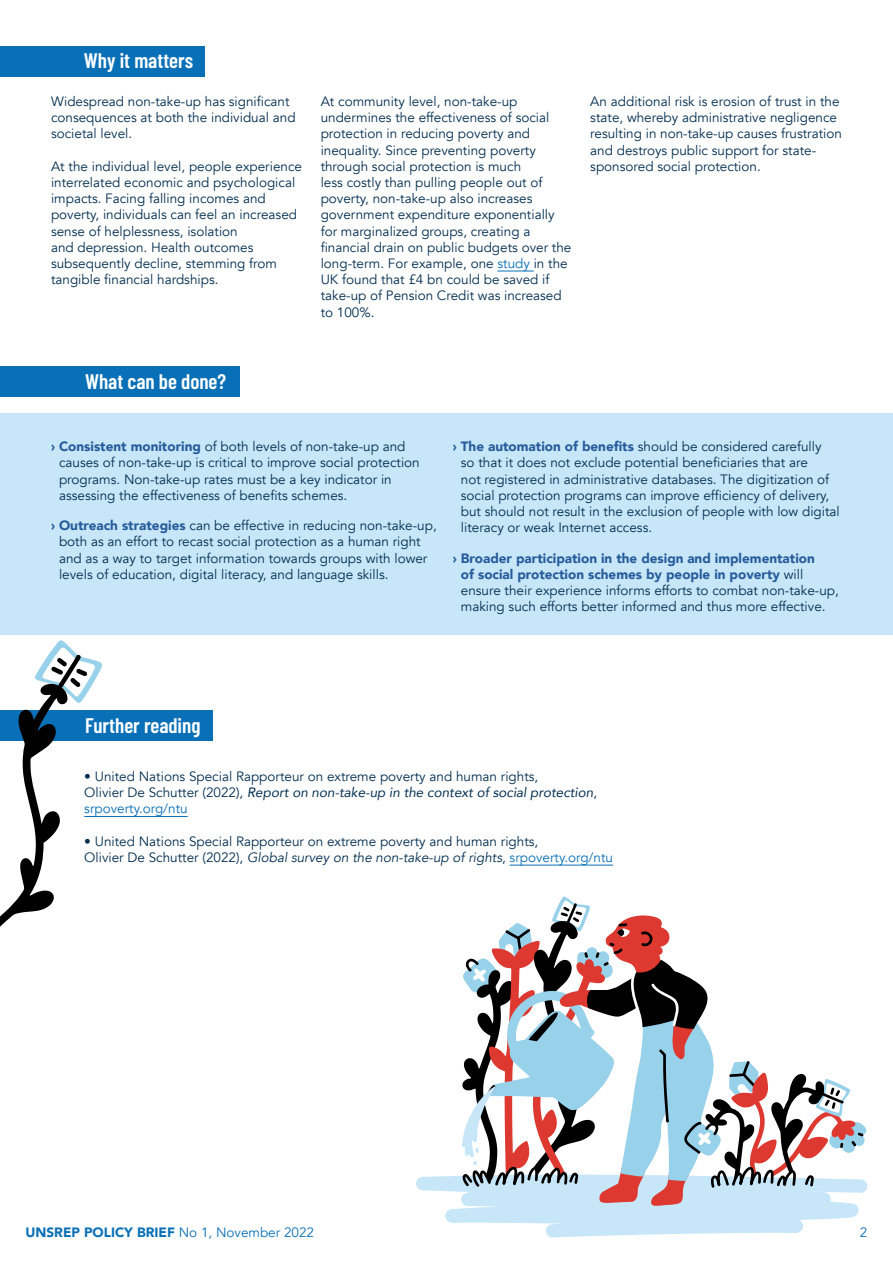
<style>
.page{position:relative;width:893px;height:1263px;background:#fff}
.page>*{position:absolute;margin:0;border:0;box-sizing:border-box;transform-origin:0 0}
.t1{font:600 21px "Barlow Condensed";color:#fff}
.t2{font:13.5px/16.2px "Avenir";color:#032e4f}
.t3{font:900 13.5px "Avenir";color:#0970b7}
.t4{font:13.5px "Avenir";color:#0970b7}
.s1{color:#0970b7}
.s2{font-weight:900;color:#275b9b}
.s3{font-style:italic}
.s4{font-weight:400}
</style>
<div class="page">
<div style="left:0;top:367px;width:239px;height:30px;background:#0970b7"></div>
<div style="left:0;top:710px;width:212px;height:30px;background:#0970b7"></div>
<div style="left:0;top:414px;width:893px;height:221px;background:#c7e7f8"></div>
<hr style="left:84px;top:816px;width:104px;height:1px;background:#0970b7">
<hr style="left:510px;top:865px;width:103px;height:1px;background:#0970b7">
<hr style="left:497px;top:271px;width:37px;height:1px;background:#0970b7">
<div style="left:0;top:47px;width:205px;height:30px;background:#0970b7"></div>
<svg style="left:416px;top:896px;width:452px;height:341px"></svg>
<svg style="left:0;top:640px;width:103px;height:287px"></svg>
<h1 class="t1" style="left:84px;top:45px;width:111px">Why it matters</h1>
<p class="t2" style="left:51px;top:93px;width:246px">Widespread non-take-up has significant consequences at both the individual and societal level.</p>
<p class="t2" style="left:51px;top:158px;width:253px">At the individual level, people experience interrelated economic and psychological impacts. Facing falling incomes and poverty, individuals can feel an increased sense of helplessness, isolation<br>and depression. Health outcomes subsequently decline, stemming from tangible financial hardships.</p>
<p class="t2" style="left:321px;top:93px;width:252px">At community level, non-take-up undermines the effectiveness of social protection in reducing poverty and inequality. Since preventing poverty through social protection is much<br>less costly than pulling people out of poverty, non-take-up also increases government expenditure exponentially for marginalized groups, creating a financial drain on public budgets over the long-term. For example, one <span class="s1">study</span> in the UK found that £4 bn could be saved if take-up of Pension Credit was increased to 100%.</p>
<p class="t2" style="left:590px;top:93px;width:253px">An additional risk is erosion of trust in the state, whereby administrative negligence resulting in non-take-up causes frustration and destroys public support for state&shy;sponsored social protection.</p>
<h1 class="t1" style="left:85px;top:366px;width:143px">What can be done?</h1>
<p class="t2" style="left:59px;top:439px;width:362px;text-indent:-8px"><span class="s2">› Consistent monitoring</span> of both levels of non-take-up and causes of non-take-up is critical to improve social protection programs. Non-take-up rates must be a key indicator in assessing the effectiveness of benefits schemes.</p>
<p class="t2" style="left:461px;top:439px;width:380px;text-indent:-8px"><span class="s2">› The automation of benefits</span> should be considered carefully<br>so that it does not exclude potential beneficiaries that are<br>not registered in administrative databases. The digitization of social protection programs can improve efficiency of delivery, but should not result in the exclusion of people with low digital literacy or weak Internet access.</p>
<p class="t2" style="left:461px;top:550px;width:379px;text-indent:-8px"><span class="s2">› Broader participation in the design and implementation<br>of social protection schemes by people in poverty</span> will ensure their experience informs efforts to combat non-take-up, making such efforts better informed and thus more effective.</p>
<p class="t2" style="left:59px;top:518px;width:379px;text-indent:-8px"><span class="s2">› Outreach strategies</span> can be effective in reducing non-take-up, both as an effort to recast social protection as a human right and as a way to target information towards groups with lower levels of education, digital literacy, and language skills.</p>
<h1 class="t1" style="left:85px;top:710px;width:117px">Further reading</h1>
<p class="t2" style="left:84px;top:768px;width:514px">• United Nations Special Rapporteur on extreme poverty and human rights,<br>Olivier De Schutter (2022), <span class="s3">Report on non-take-up in the context of social protection</span>, <span class="s1">srpoverty.org/ntu</span></p>
<p class="t2" style="left:84px;top:833px;width:530px">• United Nations Special Rapporteur on extreme poverty and human rights,<br>Olivier De Schutter (2022), <span class="s3">Global survey on the non-take-up of rights</span>, <span class="s1">srpoverty.org/ntu</span></p>
<p class="t3" style="left:26px;top:1221px;width:290px">UNSREP POLICY BRIEF <span class="s4">No 1, November 2022</span></p>
<p class="t4" style="left:860px;top:1225px;width:9px">2</p>
</div>
